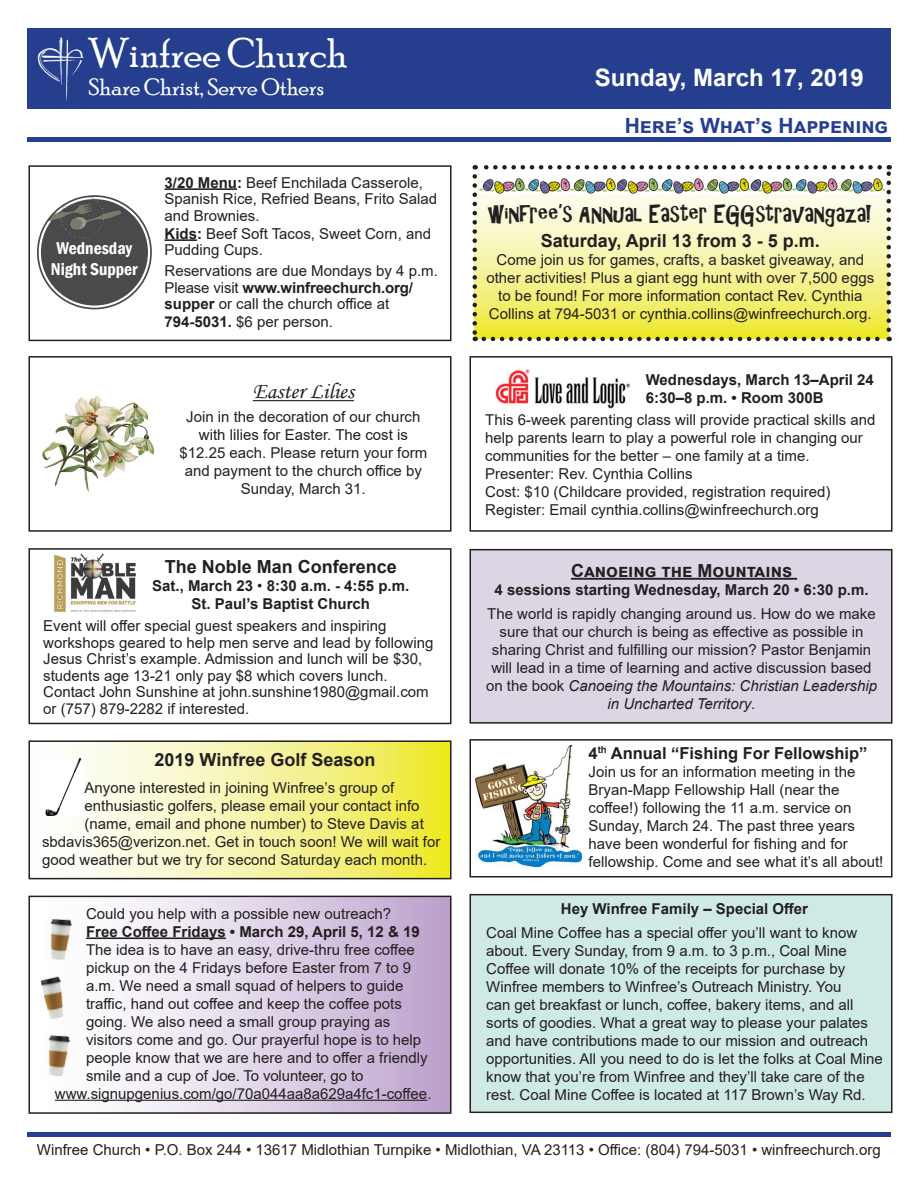
<style>
.page{position:relative;width:918px;height:1188px;background:#fff}
.page>*{position:absolute;margin:0;border:0;box-sizing:border-box;transform-origin:0 0}
.t1{font:42px "Poor Richard";color:#fff}
.t2{font:24px "Poor Richard";color:#fff}
.t3{font:700 24px "Arial";color:#fff}
.t4{font:22.5px "ARCHRISTY";color:#231f20}
.t5{font:22.5px "Monotype Corsiva";color:#231f20}
.t6{font:700 21px "Arial";color:#253f8e}
.t7{font:700 18px "Arial";color:#231f20}
.t8{font:600 condensed 17.55px "Franklin Gothic";color:#fff}
.t9{font:700 16.5px "Arial";color:#231f20}
.t10{font:15px/18px "Arial";color:#231f20}
.t11{font:700 15px/18px "Arial";color:#231f20}
.s1{font-weight:700}
.s2{font-weight:400}
.s3{font-style:italic}
</style>
<div class="page">
<div style="left:27px;top:137px;width:863px;height:5px;background:#253f8e"></div>
<div style="left:27px;top:1132px;width:864px;height:5px;background:#253f8e"></div>
<div style="left:28px;top:28px;width:863px;height:81px;background:#253f8e"></div>
<img style="left:37px;top:37px;width:47px;height:64px">
<div style="left:28px;top:165px;width:424px;height:176px;border:2px solid #231f20"></div>
<hr style="left:165px;top:188px;width:72px;height:2px;background:#231f20">
<hr style="left:165px;top:239px;width:32px;height:2px;background:#231f20">
<div style="left:41px;top:199px;width:107px;height:107px;background:#494a4b;border-radius:50%"></div>
<img style="left:38px;top:195px;width:94px;height:53px">
<svg style="left:40px;top:212px;width:13px;height:11px"></svg>
<svg style="left:61px;top:195px;width:32px;height:10px"></svg>
<div style="left:37px;top:195px;width:115px;height:114px;border:2px solid #494a4b;border-radius:50%"></div>
<div style="left:470px;top:356px;width:423px;height:176px;border:2px solid #231f20"></div>
<div style="left:28px;top:356px;width:424px;height:176px;border:2px solid #231f20"></div>
<div style="left:470px;top:550px;width:422px;height:173px;background:#dcd5e4"></div>
<div style="left:470px;top:549px;width:423px;height:175px;border:2px solid #231f20"></div>
<img style="left:496px;top:369px;width:135px;height:40px">
<div style="left:28px;top:548px;width:424px;height:176px;border:2px solid #231f20"></div>
<img style="left:54px;top:553px;width:82px;height:59px">
<div style="left:470px;top:895px;width:422px;height:217px;background:#cfeae4"></div>
<div style="left:470px;top:894px;width:423px;height:219px;border:2px solid #231f20"></div>
<svg style="left:475px;top:167px;width:414px;height:172px;background:#f5f3a0"></svg>
<svg style="left:472px;top:176px;width:5px;height:165px"></svg>
<svg style="left:484px;top:337px;width:406px;height:4px"></svg>
<svg style="left:886px;top:165px;width:5px;height:165px"></svg>
<svg style="left:475px;top:165px;width:405px;height:5px"></svg>
<div style="left:29px;top:896px;width:422px;height:217px;background:linear-gradient(to right,#fff,#bfa6cf)"></div>
<div style="left:28px;top:896px;width:424px;height:218px;border:2px solid #231f20"></div>
<img style="left:42px;top:916px;width:34px;height:48px">
<img style="left:40px;top:1032px;width:34px;height:48px">
<img style="left:40px;top:973px;width:35px;height:49px">
<hr style="left:86px;top:937px;width:140px;height:2px;background:#231f20">
<hr style="left:91px;top:1100px;width:336px;height:1px;background:#231f20">
<hr style="left:55px;top:1100px;width:36px;height:1px;background:#231f20">
<svg style="left:79px;top:743px;width:370px;height:133px;background:#f5f39d"></svg>
<div style="left:28px;top:740px;width:424px;height:139px;border:2px solid #231f20"></div>
<img style="left:45px;top:759px;width:40px;height:57px">
<div style="left:470px;top:739px;width:423px;height:139px;border:2px solid #231f20"></div>
<hr style="left:571px;top:578px;width:226px;height:2px;background:#231f20">
<img style="left:479px;top:176px;width:271px;height:18px">
<img style="left:750px;top:176px;width:134px;height:18px">
<hr style="left:253px;top:400px;width:101px;height:1px;background:#231f20">
<img style="left:42px;top:396px;width:113px;height:96px">
<img style="left:476px;top:745px;width:106px;height:122px">
<p class="t1" style="left:89px;top:28px;width:260px">Winfree Church</p>
<p class="t2" style="left:89px;top:73px;width:237px">Share Christ, Serve Others</p>
<p class="t8" style="left:57px;top:237px;width:77px">Wednesday</p>
<p class="t8" style="left:51px;top:258px;width:88px">Night Supper</p>
<p class="t10" style="left:165px;top:174px;width:274px;line-height:16.5px"><span class="s1">3/20 Menu:</span> Beef Enchilada Casserole,<br>Spanish Rice, Refried Beans, Frito Salad and Brownies.</p>
<p class="t10" style="left:165px;top:225px;width:268px;line-height:16.5px"><span class="s1">Kids:</span> Beef Soft Tacos, Sweet Corn, and<br>Pudding Cups.</p>
<p class="t10" style="left:165px;top:262px;width:275px;line-height:16.5px">Reservations are due Mondays by 4 p.m.<br>Please visit <span class="s1">www.winfreechurch.org/ supper</span> or call the church office at</p>
<p class="t10" style="left:165px;top:313px;width:170px"><span class="s1">794-5031.</span> $6 per person.</p>
<p class="t5" style="left:253px;top:377px;width:103px">Easter Lilies</p>
<p class="t10" style="left:180px;top:408px;width:249px;text-align:center">Join in the decoration of our church with lilies for Easter. The cost is $12.25 each. Please return your form and payment to the church office by<br>Sunday, March 31.</p>
<p class="t7" style="left:165px;top:554px;width:234px">The Noble Man Conference</p>
<p class="t11" style="left:152px;top:577px;width:259px">Sat., March 23 <span class="s2">•</span> 8:30 a.m. - 4:55 p.m.</p>
<p class="t11" style="left:191px;top:595px;width:180px">St. Paul’s Baptist Church</p>
<p class="t10" style="left:43px;top:618px;width:392px;line-height:16.5px">Event will offer special guest speakers and inspiring workshops geared to help men serve and lead by following Jesus Christ’s example. Admission and lunch will be $30, students age 13-21 only pay $8 which covers lunch.</p>
<p class="t10" style="left:43px;top:684px;width:387px;line-height:16.5px">Contact John Sunshine at john.sunshine1980@gmail.com or (757) 879-2282 if interested.</p>
<p class="t7" style="left:155px;top:746px;width:222px">2019 Winfree Golf Season</p>
<p class="t10" style="left:85px;top:778px;width:311px">Anyone interested in joining Winfree’s group of</p>
<p class="t10" style="left:85px;top:796px;width:337px">enthusiastic golfers, please email your contact info</p>
<p class="t10" style="left:85px;top:814px;width:341px">(name, email and phone number) to Steve Davis at</p>
<p class="t10" style="left:42px;top:832px;width:400px">sbdavis365@verizon.net. Get in touch soon! We will wait for</p>
<p class="t10" style="left:42px;top:850px;width:387px">good weather but we try for second Saturday each month.</p>
<p class="t10" style="left:86px;top:904px;width:307px">Could you help with a possible new outreach?</p>
<p class="t11" style="left:86px;top:923px;width:335px">Free Coffee Fridays • March 29, April 5, 12 &amp; 19</p>
<p class="t10" style="left:86px;top:940px;width:343px">The idea is to have an easy, drive-thru free coffee pickup on the 4 Fridays before Easter from 7 to 9 a.m. We need a small squad of helpers to guide traffic, hand out coffee and keep the coffee pots going. We also need a small group praying as visitors come and go. Our prayerful hope is to help people know that we are here and to offer a friendly smile and a cup of Joe. To volunteer, go to</p>
<p class="t10" style="left:55px;top:1084px;width:378px">www.signupgenius.com/go/70a044aa8a629a4fc1-coffee.</p>
<p class="t3" style="left:595px;top:61px;width:271px">Sunday, March 17, 2019</p>
<p class="t6" style="left:625px;top:111px;width:265px">Here’s What’s Happening</p>
<p class="t4" style="left:488px;top:200px;width:386px">winfree’s Annual Easter EGGstravangaza!</p>
<p class="t7" style="left:541px;top:228px;width:281px">Saturday, April 13 from 3 - 5 p.m.</p>
<p class="t10" style="left:486px;top:250px;width:389px;text-align:center">Come join us for games, crafts, a basket giveaway, and other activities! Plus a giant egg hunt with over 7,500 eggs to be found! For more information contact Rev. Cynthia Collins at 794-5031 or cynthia.collins@winfreechurch.org.</p>
<p class="t11" style="left:646px;top:371px;width:230px">Wednesdays, March 13–April 24<br>6:30–8 p.m. • Room 300B</p>
<p class="t10" style="left:485px;top:411px;width:392px">This 6-week parenting class will provide practical skills and help parents learn to play a powerful role in changing our communities for the better – one family at a time.</p>
<p class="t10" style="left:485px;top:465px;width:209px">Presenter: Rev. Cynthia Collins</p>
<p class="t10" style="left:485px;top:483px;width:347px">Cost: $10 (Childcare provided, registration required)</p>
<p class="t10" style="left:485px;top:501px;width:335px">Register: Email cynthia.collins@winfreechurch.org</p>
<p class="t7" style="left:571px;top:558px;width:223px">Canoeing the Mountains</p>
<p class="t11" style="left:495px;top:581px;width:376px">4 sessions starting Wednesday, March 20 • 6:30 p.m.</p>
<p class="t10" style="left:486px;top:605px;width:393px;text-align:center">The world is rapidly changing around us. How do we make sure that our church is being as effective as possible in sharing Christ and fulfilling our mission? Pastor Benjamin will lead in a time of learning and active discussion based on the book <span class="s3">Canoeing the Mountains: Christian Leadership in Uncharted Territory</span>.</p>
<p class="t9" style="left:589px;top:741px;width:280px">4<sup>th</sup> Annual “Fishing For Fellowship”</p>
<p class="t10" style="left:589px;top:762px;width:296px">Join us for an information meeting in the Bryan-Mapp Fellowship Hall (near the coffee!) following the 11 a.m. service on Sunday, March 24. The past three years have been wonderful for fishing and for fellowship. Come and see what it’s all about!</p>
<p class="t11" style="left:561px;top:900px;width:249px">Hey Winfree Family – Special Offer</p>
<p class="t10" style="left:486px;top:924px;width:398px">Coal Mine Coffee has a special offer you’ll want to know about. Every Sunday, from 9 a.m. to 3 p.m., Coal Mine Coffee will donate 10% of the receipts for purchase by Winfree members to Winfree’s Outreach Ministry. You<br>can get breakfast or lunch, coffee, bakery items, and all sorts of goodies. What a great way to please your palates and have contributions made to our mission and outreach opportunities. All you need to do is let the folks at Coal Mine know that you’re from Winfree and they’ll take care of the rest. Coal Mine Coffee is located at 117 Brown’s Way Rd.</p>
<p class="t10" style="left:37px;top:1141px;width:845px">Winfree Church • P.O. Box 244 • 13617 Midlothian Turnpike • Midlothian, VA 23113 • Office: (804) 794-5031 • winfreechurch.org</p>
</div>
